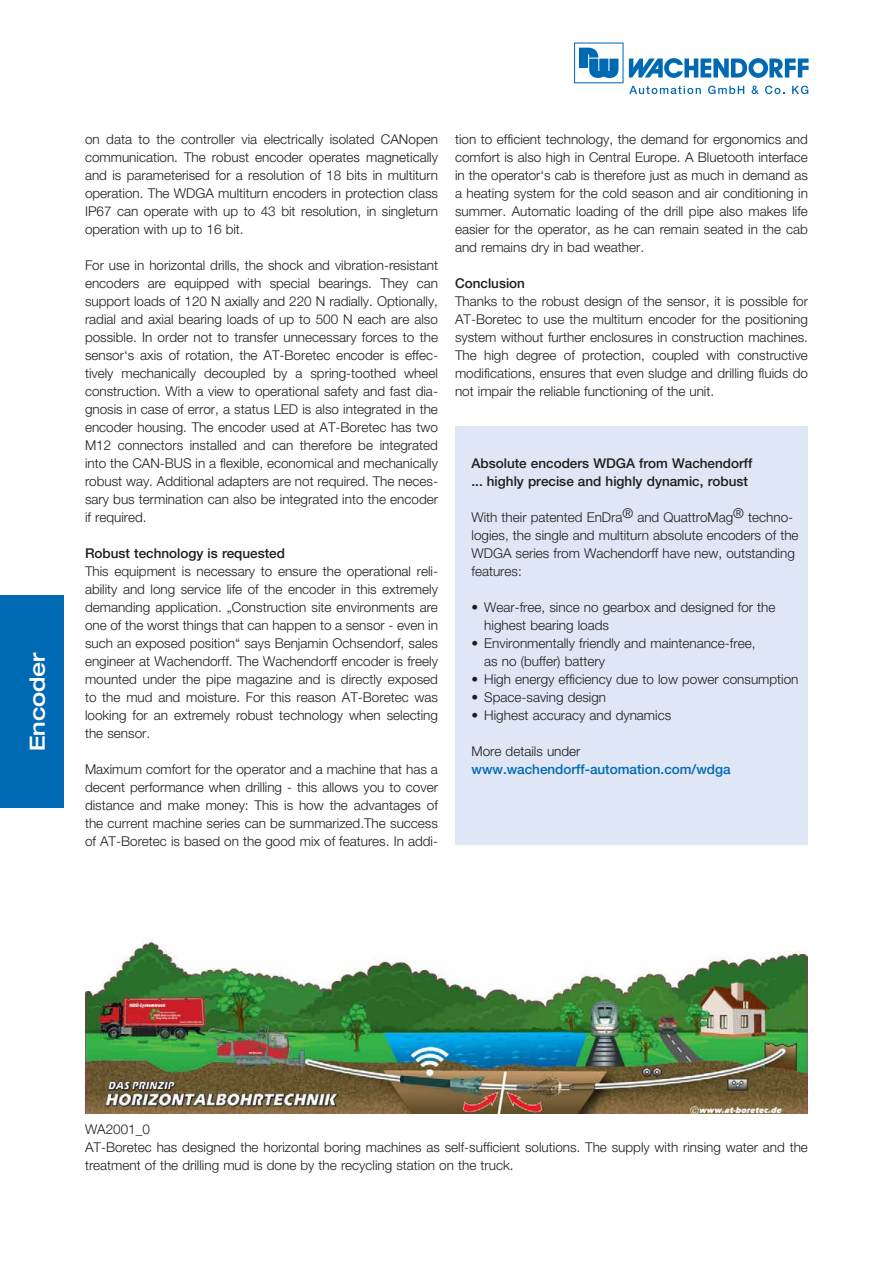
<style>
.page{position:relative;width:893px;height:1263px;background:#fff}
.page>*{position:absolute;margin:0;border:0;box-sizing:border-box;transform-origin:0 0}
.t1{font:500 expanded 21px "Helvetica Neue LT Pro";color:#fff}
.t2{font:300 13.5px/18px "Helvetica Neue LT Pro";color:#1d1d1b;text-align:justify}
.t3{font:500 13.5px/18px "Helvetica Neue LT Pro";color:#1d1d1b}
.t4{font:500 13.5px "Helvetica Neue LT Pro";color:#0069b4}
</style>
<div class="page">
<div style="left:0;top:595px;width:64px;height:213px;background:#0069b4"></div>
<svg style="left:574px;top:43px;width:235px;height:51px"></svg>
<div style="left:455px;top:426px;width:353px;height:418px;background:#dfe6f6"></div>
<img style="left:85px;top:939px;width:722px;height:174px">
<h1 class="t1" style="left:24px;top:751px;width:101px;rotate:-90deg">Encoder</h1>
<p class="t2" style="left:85px;top:130px;width:354px">on data to the controller via electrically isolated CANopen communication. The robust encoder operates magnetically and is parameterised for a resolution of 18 bits in multiturn operation. The WDGA multiturn encoders in protection class IP67 can operate with up to 43 bit resolution, in singleturn operation with up to 16 bit.</p>
<p class="t2" style="left:85px;top:256px;width:354px">For use in horizontal drills, the shock and vibration-resistant encoders are equipped with special bearings. They can support loads of 120 N axially and 220 N radially. Optionally, radial and axial bearing loads of up to 500 N each are also possible. In order not to transfer unnecessary forces to the sensor‘s axis of rotation, the AT-Boretec encoder is effec&shy;tively mechanically decoupled by a spring-toothed wheel construction. With a view to operational safety and fast dia&shy;gnosis in case of error, a status LED is also integrated in the encoder housing. The encoder used at AT-Boretec has two M12 connectors installed and can therefore be integrated into the CAN-BUS in a flexible, economical and mechanically robust way. Additional adapters are not required. The neces&shy;sary bus termination can also be integrated into the encoder if required.</p>
<p class="t3" style="left:85px;top:544px;width:201px">Robust technology is requested</p>
<p class="t2" style="left:85px;top:562px;width:354px">This equipment is necessary to ensure the operational reli&shy;ability and long service life of the encoder in this extremely demanding application. „Construction site environments are one of the worst things that can happen to a sensor - even in such an exposed position“ says Benjamin Ochsendorf, sales engineer at Wachendorff. The Wachendorff encoder is freely mounted under the pipe magazine and is directly exposed to the mud and moisture. For this reason AT-Boretec was looking for an extremely robust technology when selecting the sensor.</p>
<p class="t2" style="left:85px;top:760px;width:354px">Maximum comfort for the operator and a machine that has a decent performance when drilling - this allows you to cover distance and make money: This is how the advantages of the current machine series can be summarized.The success of AT-Boretec is based on the good mix of features. In addi-</p>
<p class="t2" style="left:455px;top:130px;width:354px">tion to efficient technology, the demand for ergonomics and comfort is also high in Central Europe. A Bluetooth interface in the operator‘s cab is therefore just as much in demand as a heating system for the cold season and air conditioning in summer. Automatic loading of the drill pipe also makes life easier for the operator, as he can remain seated in the cab and remains dry in bad weather.</p>
<p class="t3" style="left:455px;top:274px;width:72px">Conclusion</p>
<p class="t2" style="left:455px;top:292px;width:354px">Thanks to the robust design of the sensor, it is possible for AT-Boretec to use the multiturn encoder for the positioning system without further enclosures in construction machines.<br>The high degree of protection, coupled with constructive modifications, ensures that even sludge and drilling fluids do not impair the reliable functioning of the unit.</p>
<p class="t3" style="left:471px;top:454px;width:282px">Absolute encoders WDGA from Wachendorff ... highly precise and highly dynamic, robust</p>
<p class="t2" style="left:471px;top:508px;width:329px;text-align:left">With their patented EnDra® and QuattroMag® techno&shy;logies, the single and multiturn absolute encoders of the WDGA series from Wachendorff have new, outstanding features:</p>
<p class="t2" style="left:484px;top:598px;width:293px;text-indent:-13px">• Wear-free, since no gearbox and designed for the highest bearing loads</p>
<p class="t2" style="left:484px;top:634px;width:273px;text-indent:-13px">• Environmentally friendly and maintenance-free, as no (buffer) battery</p>
<p class="t2" style="left:471px;top:670px;width:328px">• High energy efficiency due to low power consumption</p>
<p class="t2" style="left:471px;top:688px;width:136px">• Space-saving design</p>
<p class="t2" style="left:471px;top:706px;width:201px">• Highest accuracy and dynamics</p>
<p class="t2" style="left:471px;top:742px;width:111px">More details under</p>
<p class="t4" style="left:471px;top:761px;width:261px">www.wachendorff-automation.com/wdga</p>
<p class="t2" style="left:85px;top:1120px;width:724px;text-align:left">WA2001_0<br>AT-Boretec has designed the horizontal boring machines as self-sufficient solutions. The supply with rinsing water and the treatment of the drilling mud is done by the recycling station on the truck.</p>
</div>
